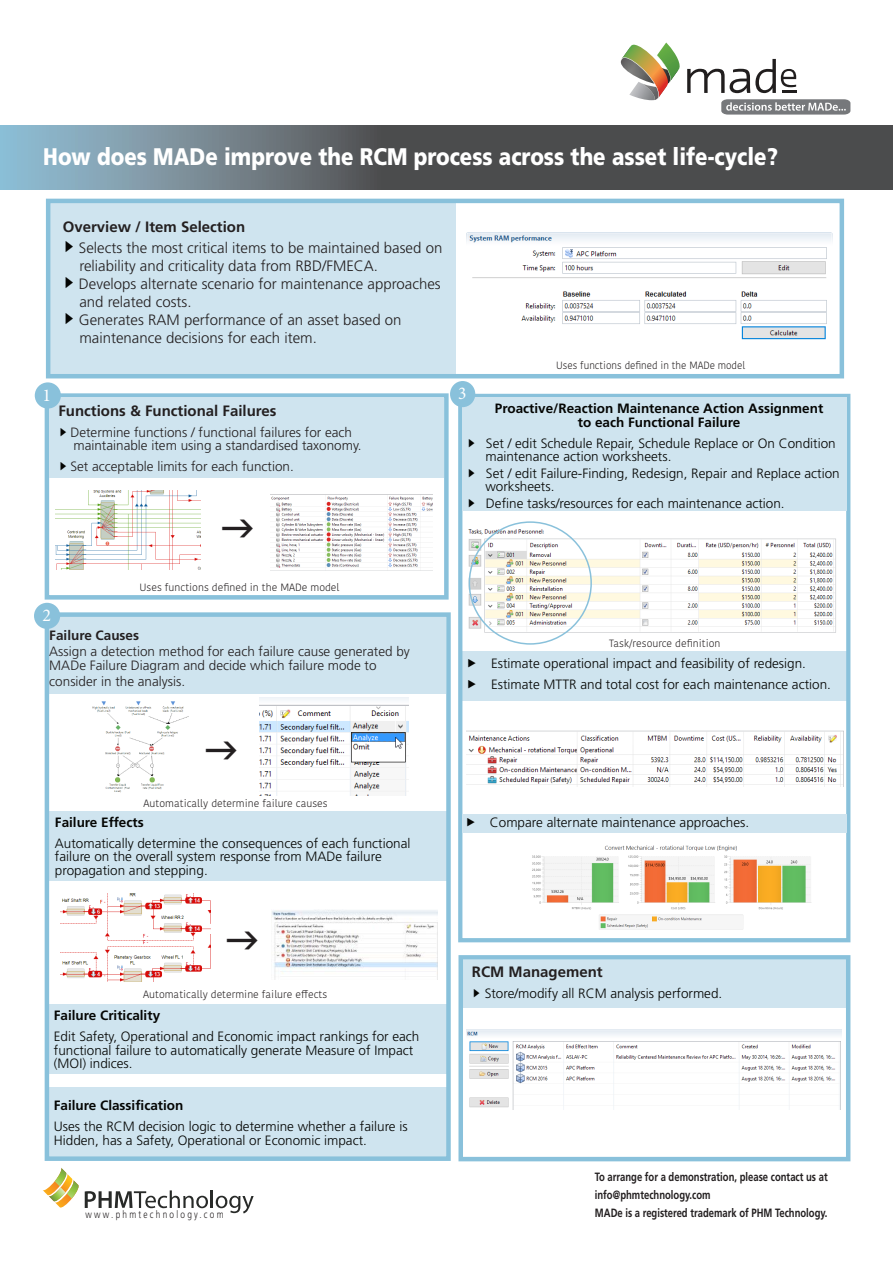
<style>
.page{position:relative;width:893px;height:1263px;background:#fff}
.page>*{position:absolute;margin:0;border:0;box-sizing:border-box;transform-origin:0 0}
.t1{font:900 24px "Frutiger";color:#fff;scale:.85 1}
.t2{font:18px "Minion Pro";color:#fff}
.t3{font:300 15px "Frutiger";color:#231f20}
.t4{font:700 15px "Frutiger";color:#231f20}
.t5{font:300 13.5px "Frutiger";color:#040503}
.t6{font:300 13.5px/13.5px "Frutiger";color:#231f20}
.t7{font:700 13.5px/13.5px "Frutiger";color:#040503;text-align:center}
.t8{font:700 13.5px "Frutiger";color:#231f20}
.t9{font:700 12px "Frutiger";color:#231f20;scale:.79 1}
.t10{font:300 10.5px "Kohinoor Devanagari";color:#231f20}
.t11{font:300 10.5px "Kohinoor Devanagari";color:#231f20;scale:.95 1}
.t12{font:300 10.5px "Frutiger";letter-spacing:.27em;color:#231f20;scale:.79 1}
</style>
<div class="page">
<div style="left:50px;top:202px;width:406px;height:172px;background:#cfe4ef"></div>
<div style="left:462px;top:651px;width:384px;height:49px;background:#cfe4ef"></div>
<div style="left:463px;top:959px;width:383px;height:48px;background:#cfe4ef"></div>
<div style="left:49px;top:1087px;width:397px;height:70px;background:#cfe4ef"></div>
<div style="left:49px;top:1005px;width:397px;height:69px;background:#cfe4ef"></div>
<div style="left:49px;top:811px;width:397px;height:69px;background:#cfe4ef"></div>
<div style="left:48px;top:617px;width:398px;height:77px;background:#cfe4ef"></div>
<svg style="left:0;top:125px;width:893px;height:64px;background:#5d676c"></svg>
<svg style="left:620px;top:43px;width:230px;height:72px"></svg>
<div style="left:46px;top:199px;width:798px;height:179px;border:4px solid #89c1db"></div>
<div style="left:45px;top:393px;width:404px;height:207px;background:#fff;border:4px solid #89c1db"></div>
<div style="left:458px;top:955px;width:392px;height:206px;border:4px solid #89c1db"></div>
<div style="left:49px;top:398px;width:395px;height:80px;background:#cfe4ef"></div>
<div style="left:45px;top:612px;width:406px;height:549px;border:4px solid #89c1db"></div>
<div style="left:458px;top:394px;width:392px;height:548px;border:4px solid #89c1db"></div>
<div style="left:462px;top:814px;width:384px;height:19px;background:#cfe4ef"></div>
<div style="left:462px;top:397px;width:384px;height:113px;background:#cfe4ef"></div>
<svg style="left:43px;top:1168px;width:211px;height:45px"></svg>
<img style="left:466px;top:232px;width:366px;height:108px">
<div style="left:35px;top:382px;width:26px;height:27px;background:#89c1db;border-radius:50%"></div>
<div style="left:34px;top:603px;width:26px;height:26px;background:#89c1db;border-radius:50%"></div>
<div style="left:450px;top:381px;width:25px;height:26px;background:#89c1db;border-radius:50%"></div>
<img style="left:467px;top:1029px;width:375px;height:80px">
<img style="left:55px;top:491px;width:145px;height:79px">
<img style="left:259px;top:697px;width:149px;height:98px">
<img style="left:271px;top:910px;width:166px;height:69px">
<img style="left:532px;top:845px;width:279px;height:85px">
<img style="left:92px;top:701px;width:96px;height:92px">
<img style="left:60px;top:893px;width:151px;height:88px">
<img style="left:468px;top:526px;width:368px;height:108px">
<div style="left:469px;top:521px;width:123px;height:124px;border:2px solid #89c1db;border-radius:50%"></div>
<img style="left:467px;top:730px;width:376px;height:56px">
<img style="left:271px;top:496px;width:161px;height:72px">
<p class="t1" style="left:43px;top:142px;width:866px">How does MADe improve the RCM process across the asset life-cycle?</p>
<p class="t4" style="left:63px;top:218px;width:184px">Overview / Item Selection</p>
<p class="t3" style="left:79px;top:239px;width:365px">Selects the most critical items to be maintained based on</p>
<p class="t3" style="left:79px;top:257px;width:300px">reliability and criticality data from RBD/FMECA.</p>
<p class="t3" style="left:79px;top:275px;width:363px">Develops alternate scenario for maintenance approaches</p>
<p class="t3" style="left:79px;top:293px;width:114px">and related costs.</p>
<p class="t3" style="left:79px;top:311px;width:324px">Generates RAM performance of an asset based on</p>
<p class="t3" style="left:79px;top:329px;width:239px">maintenance decisions for each item.</p>
<p class="t2" style="left:43px;top:383px;width:10px">1</p>
<p class="t4" style="left:58px;top:402px;width:220px">Functions &amp; Functional Failures</p>
<p class="t6" style="left:70px;top:425px;width:283px">Determine functions / functional failures for each</p>
<p class="t6" style="left:73px;top:439px;width:290px">maintainable item using a standardised taxonomy.</p>
<p class="t6" style="left:70px;top:460px;width:225px">Set acceptable limits for each function.</p>
<p class="t2" style="left:458px;top:382px;width:10px">3</p>
<p class="t11" style="left:556px;top:359px;width:201px">Uses functions defined in the MADe model</p>
<p class="t7" style="left:495px;top:402px;width:330px">Proactive/Reaction Maintenance Action Assignment to each Functional Failure</p>
<p class="t5" style="left:486px;top:435px;width:351px">Set / edit Schedule Repair, Schedule Replace or On Condition</p>
<p class="t5" style="left:485px;top:449px;width:188px">maintenance action worksheets.</p>
<p class="t5" style="left:486px;top:465px;width:355px">Set / edit Failure-Finding, Redesign, Repair and Replace action</p>
<p class="t5" style="left:485px;top:479px;width:71px">worksheets.</p>
<p class="t5" style="left:486px;top:495px;width:300px">Define tasks/resources for each maintenance action.</p>
<p class="t2" style="left:43px;top:603px;width:10px">2</p>
<p class="t10" style="left:139px;top:581px;width:201px">Uses functions defined in the MADe model</p>
<p class="t8" style="left:49px;top:628px;width:91px">Failure Causes</p>
<p class="t6" style="left:49px;top:645px;width:362px">Assign a detection method for each failure cause generated by<br>MADe Failure Diagram and decide which failure mode to</p>
<p class="t6" style="left:49px;top:675px;width:137px">consider in the analysis.</p>
<p class="t10" style="left:609px;top:637px;width:113px">Task/resource definition</p>
<p class="t5" style="left:491px;top:656px;width:316px">Estimate operational impact and feasibility of redesign.</p>
<p class="t5" style="left:491px;top:677px;width:341px">Estimate MTTR and total cost for each maintenance action.</p>
<p class="t10" style="left:144px;top:797px;width:186px">Automatically determine failure causes</p>
<p class="t7" style="left:55px;top:815px;width:90px">Failure Effects</p>
<p class="t5" style="left:55px;top:835px;width:357px">Automatically determine the consequences of each functional</p>
<p class="t5" style="left:55px;top:849px;width:328px">failure on the overall system response from MADe failure</p>
<p class="t5" style="left:55px;top:862px;width:154px">propagation and stepping.</p>
<p class="t10" style="left:143px;top:988px;width:186px">Automatically determine failure effects</p>
<p class="t7" style="left:54px;top:1008px;width:108px">Failure Criticality</p>
<p class="t5" style="left:54px;top:1029px;width:367px">Edit Safety, Operational and Economic impact rankings for each</p>
<p class="t5" style="left:54px;top:1042px;width:361px">functional failure to automatically generate Measure of Impact</p>
<p class="t5" style="left:54px;top:1056px;width:80px">(MOI) indices.</p>
<p class="t7" style="left:54px;top:1098px;width:131px">Failure Classification</p>
<p class="t5" style="left:54px;top:1119px;width:355px">Uses the RCM decision logic to determine whether a failure is</p>
<p class="t5" style="left:54px;top:1132px;width:315px">Hidden, has a Safety, Operational or Economic impact.</p>
<p class="t5" style="left:490px;top:815px;width:261px">Compare alternate maintenance approaches.</p>
<p class="t4" style="left:472px;top:963px;width:132px">RCM Management</p>
<p class="t5" style="left:485px;top:986px;width:239px">Store/modify all RCM analysis performed.</p>
<p class="t9" style="left:595px;top:1169px;width:296px">To arrange for a demonstration, please contact us at</p>
<p class="t9" style="left:595px;top:1187px;width:148px">info@phmtechnology.com</p>
<p class="t12" style="left:86px;top:1208px;width:176px">www.phmtechnology.com</p>
<p class="t9" style="left:595px;top:1205px;width:296px">MADe is a registered trademark of PHM Technology.</p>
</div>
